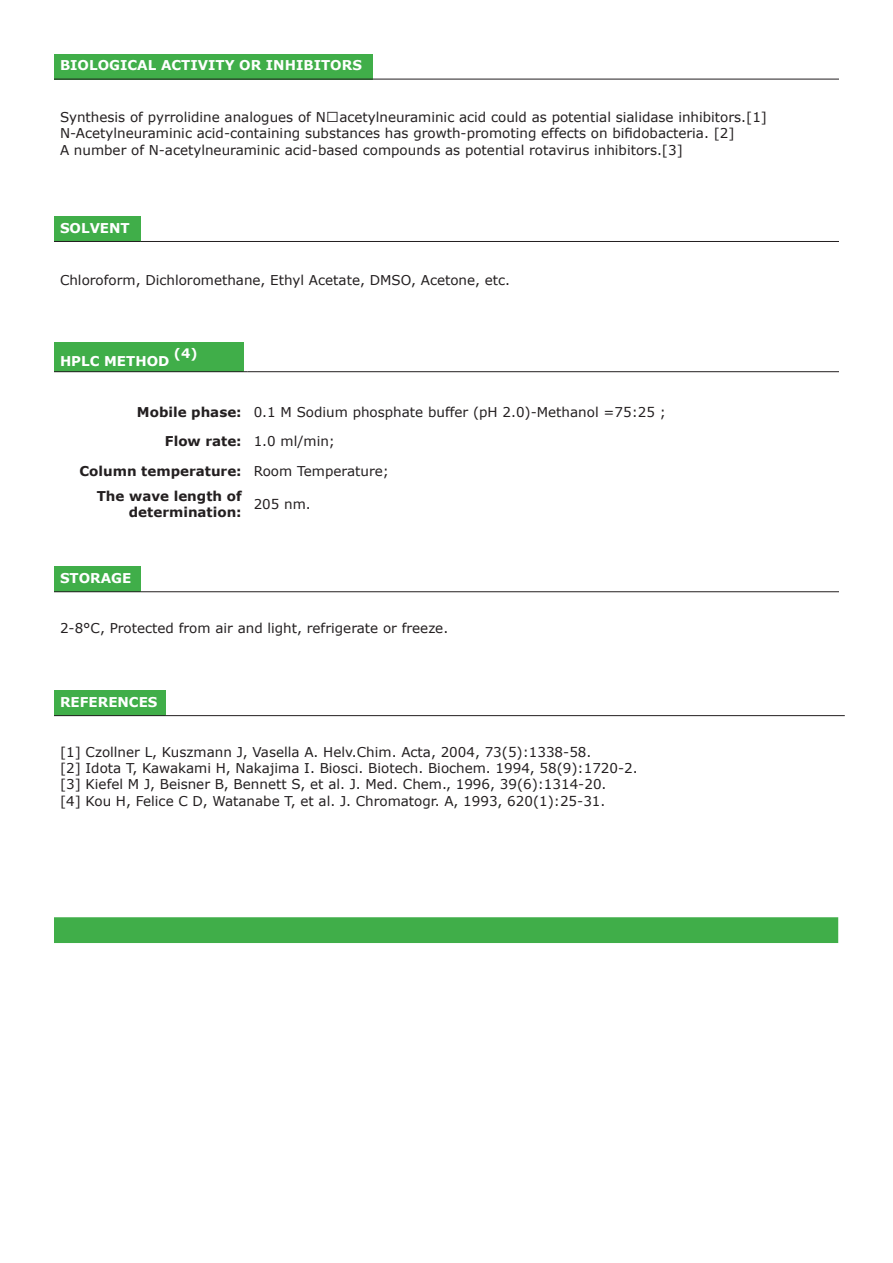
<style>
.page{position:relative;width:893px;height:1263px;background:#fff}
.page>*{position:absolute;margin:0;border:0;box-sizing:border-box;transform-origin:0 0}
.t1{font:13.5px "Verdana";color:#231f20}
.t2{font:700 13.5px/16.2px "Verdana";color:#231f20;text-align:right}
.t3{font:700 13.5px "Verdana";color:#fff}
.t4{font:700 13.05px "Verdana";color:#fff}
</style>
<div class="page">
<div style="left:54px;top:54px;width:319px;height:25px;background:#40ae49"></div>
<hr style="left:54px;top:79px;width:319px;height:1px;background:#231f20">
<hr style="left:373px;top:79px;width:466px;height:1px;background:#231f20">
<div style="left:54px;top:216px;width:86px;height:25px;background:#40ae49"></div>
<hr style="left:54px;top:241px;width:86px;height:1px;background:#231f20">
<hr style="left:140px;top:241px;width:699px;height:1px;background:#231f20">
<div style="left:54px;top:342px;width:189px;height:30px;background:#40ae49"></div>
<hr style="left:54px;top:371px;width:189px;height:1px;background:#231f20">
<hr style="left:248px;top:371px;width:591px;height:1px;background:#231f20">
<div style="left:54px;top:567px;width:86px;height:25px;background:#40ae49"></div>
<hr style="left:54px;top:591px;width:86px;height:1px;background:#231f20">
<hr style="left:140px;top:591px;width:699px;height:1px;background:#231f20">
<div style="left:54px;top:690px;width:112px;height:26px;background:#40ae49"></div>
<hr style="left:54px;top:715px;width:112px;height:1px;background:#231f20">
<hr style="left:166px;top:715px;width:679px;height:1px;background:#231f20">
<div style="left:54px;top:917px;width:784px;height:26px;background:#40ae49"></div>
<p class="t3" style="left:60px;top:57px;width:303px">BIOLOGICAL ACTIVITY OR INHIBITORS</p>
<p class="t1" style="left:60px;top:109px;width:708px">Synthesis of pyrrolidine analogues of N‐acetylneuraminic acid could as potential sialidase inhibitors.[1]</p>
<p class="t1" style="left:60px;top:125px;width:676px">N-Acetylneuraminic acid-containing substances has growth-promoting effects on bifidobacteria. [2]</p>
<p class="t1" style="left:60px;top:141px;width:624px">A number of N-acetylneuraminic acid-based compounds as potential rotavirus inhibitors.[3]</p>
<p class="t3" style="left:60px;top:219px;width:71px">SOLVENT</p>
<p class="t1" style="left:60px;top:272px;width:452px">Chloroform, Dichloromethane, Ethyl Acetate, DMSO, Acetone, etc.</p>
<p class="t3" style="left:60px;top:352px;width:111px">HPLC METHOD</p>
<p class="t4" style="left:174px;top:345px;width:25px">(4)</p>
<p class="t2" style="left:137px;top:404px;width:106px">Mobile phase:</p>
<p class="t1" style="left:254px;top:403px;width:414px">0.1 M Sodium phosphate buffer (pH 2.0)-Methanol =75:25 ;</p>
<p class="t2" style="left:165px;top:433px;width:78px">Flow rate:</p>
<p class="t1" style="left:254px;top:433px;width:83px">1.0 ml/min;</p>
<p class="t2" style="left:80px;top:463px;width:164px">Column temperature:</p>
<p class="t1" style="left:254px;top:462px;width:137px">Room Temperature;</p>
<p class="t2" style="left:97px;top:488px;width:146px">The wave length of determination:</p>
<p class="t1" style="left:254px;top:496px;width:59px">205 nm.</p>
<p class="t3" style="left:60px;top:569px;width:73px">STORAGE</p>
<p class="t1" style="left:60px;top:620px;width:390px">2-8°C, Protected from air and light, refrigerate or freeze.</p>
<p class="t3" style="left:60px;top:693px;width:99px">REFERENCES</p>
<p class="t1" style="left:60px;top:743px;width:533px">[1] Czollner L, Kuszmann J, Vasella A. Helv.Chim. Acta, 2004, 73(5):1338-58.</p>
<p class="t1" style="left:60px;top:760px;width:579px">[2] Idota T, Kawakami H, Nakajima I. Biosci. Biotech. Biochem. 1994, 58(9):1720-2.</p>
<p class="t1" style="left:60px;top:776px;width:548px">[3] Kiefel M J, Beisner B, Bennett S, et al. J. Med. Chem., 1996, 39(6):1314-20.</p>
<p class="t1" style="left:60px;top:792px;width:547px">[4] Kou H, Felice C D, Watanabe T, et al. J. Chromatogr. A, 1993, 620(1):25-31.</p>
</div>
